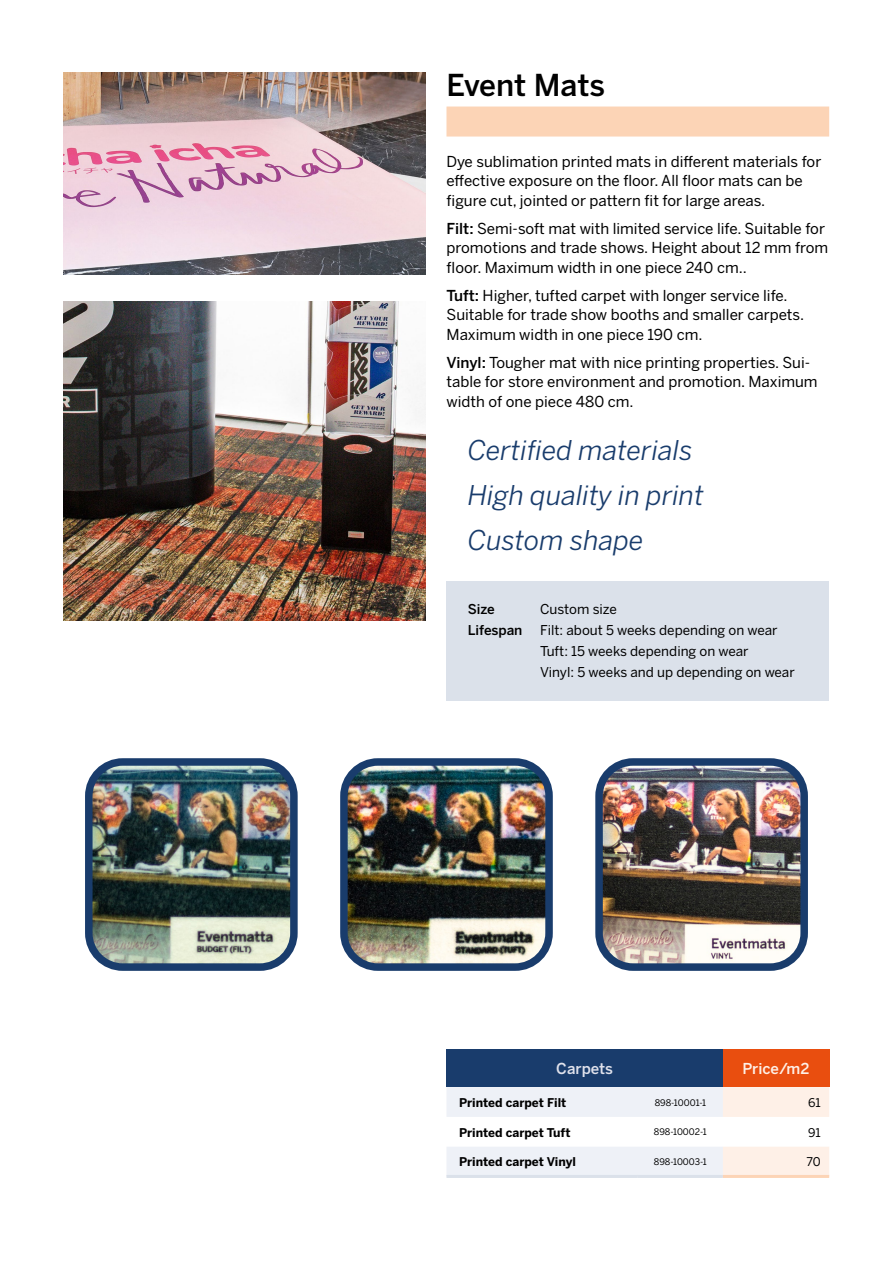
<style>
.page{position:relative;width:893px;height:1263px;background:#fff}
.page>*{position:absolute;margin:0;border:0;box-sizing:border-box;transform-origin:0 0}
.Produktnamn{font:500 30px "Benton Sans";color:#000}
.Argument{font:italic 27px "Benton Sans";color:#193c6c}
.Produktbeskrivning{font:15px/19.5px "Benton Sans";color:#000}
.Tabell-rubrik-Tillsa{font:500 15px "Benton Sans";color:#fef0e7}
.Tabell-rubrik-ställn{font:500 15px "Benton Sans";color:#dfe1eb}
.Produktfakta{font:13.5px "Benton Sans";color:#000}
.Produktfakta-2{font:500 13.5px "Benton Sans";color:#000}
.Generell-Storlek{font:700 12px "Benton Sans";color:#000}
.Genrell-Pris{font:12px "Benton Sans";color:#000}
.Generell-ArtNr{font:9px "Benton Sans";color:#000}
.s1{font-weight:500}
</style>
<div class="page">
<img style="left:604px;top:767px;width:195px;height:195px">
<div style="left:595px;top:758px;width:213px;height:213px;border:8px solid #193c6c;border-radius:34px"></div>
<img style="left:94px;top:767px;width:195px;height:195px">
<div style="left:85px;top:758px;width:213px;height:213px;border:8px solid #193c6c;border-radius:34px"></div>
<img style="left:349px;top:767px;width:195px;height:195px">
<div style="left:340px;top:758px;width:213px;height:213px;border:8px solid #193c6c;border-radius:34px"></div>
<img style="left:64px;top:72px;width:361px;height:202px">
<img style="left:64px;top:302px;width:361px;height:319px">
<div style="left:446px;top:1050px;width:277px;height:37px;background:#193c6c"></div>
<hr style="left:446px;top:1175px;width:192px;height:3px;background:#dbe1ea">
<hr style="left:638px;top:1175px;width:85px;height:3px;background:#dbe1ea">
<div style="left:723px;top:1050px;width:106px;height:37px;background:#e94e0f"></div>
<svg style="left:446px;top:1087px;width:383px;height:89px"></svg>
<hr style="left:723px;top:1175px;width:106px;height:3px;background:#fcd4b6">
<div style="left:446px;top:107px;width:383px;height:30px;background:#fcd4b6"></div>
<div style="left:446px;top:582px;width:383px;height:56px;background:#dbe1ea"></div>
<div style="left:446px;top:624px;width:383px;height:56px;background:#dbe1ea"></div>
<div style="left:446px;top:645px;width:383px;height:56px;background:#dbe1ea"></div>
<p class="Produktnamn" style="left:446px;top:67px;width:160px">Event Mats</p>
<p class="Produktbeskrivning" style="left:446px;top:152px;width:376px">Dye sublimation printed mats in different materials for effective exposure on the floor. All floor mats can be figure cut, jointed or pattern fit for large areas.</p>
<p class="Produktbeskrivning" style="left:446px;top:219px;width:383px"><span class="s1">Filt:</span> Semi-soft mat with limited service life. Suitable for promotions and trade shows. Height about 12 mm from floor. Maximum width in one piece 240 cm..</p>
<p class="Produktbeskrivning" style="left:446px;top:286px;width:359px"><span class="s1">Tuft:</span> Higher, tufted carpet with longer service life.<br>Suitable for trade show booths and smaller carpets.<br>Maximum width in one piece 190 cm.</p>
<p class="Produktbeskrivning" style="left:446px;top:353px;width:373px"><span class="s1">Vinyl:</span> Tougher mat with nice printing properties. Sui&shy;table for store environment and promotion. Maximum width of one piece 480 cm.</p>
<p class="Argument" style="left:468px;top:434px;width:227px">Certified materials</p>
<p class="Argument" style="left:468px;top:479px;width:238px">High quality in print</p>
<p class="Argument" style="left:468px;top:524px;width:178px">Custom shape</p>
<p class="Produktfakta-2" style="left:468px;top:600px;width:28px">Size</p>
<p class="Produktfakta" style="left:540px;top:601px;width:78px">Custom size</p>
<p class="Produktfakta-2" style="left:468px;top:621px;width:56px">Lifespan</p>
<p class="Produktfakta" style="left:540px;top:622px;width:239px">Filt: about 5 weeks depending on wear</p>
<p class="Produktfakta" style="left:540px;top:643px;width:210px">Tuft: 15 weeks depending on wear</p>
<p class="Produktfakta" style="left:540px;top:664px;width:256px">Vinyl: 5 weeks and up depending on wear</p>
<p class="Tabell-rubrik-ställn" style="left:556px;top:1060px;width:58px">Carpets</p>
<p class="Generell-Storlek" style="left:459px;top:1095px;width:109px">Printed carpet Filt</p>
<p class="Generell-ArtNr" style="left:655px;top:1097px;width:53px">898-10001-1</p>
<p class="Generell-Storlek" style="left:459px;top:1124px;width:113px">Printed carpet Tuft</p>
<p class="Generell-ArtNr" style="left:654px;top:1126px;width:54px">898-10002-1</p>
<p class="Generell-Storlek" style="left:459px;top:1154px;width:118px">Printed carpet Vinyl</p>
<p class="Generell-ArtNr" style="left:654px;top:1156px;width:54px">898-10003-1</p>
<p class="Tabell-rubrik-Tillsa" style="left:743px;top:1060px;width:68px">Price/m2</p>
<p class="Genrell-Pris" style="left:808px;top:1095px;width:14px">61</p>
<p class="Genrell-Pris" style="left:808px;top:1125px;width:14px">91</p>
<p class="Genrell-Pris" style="left:806px;top:1155px;width:16px">70</p>
</div>
